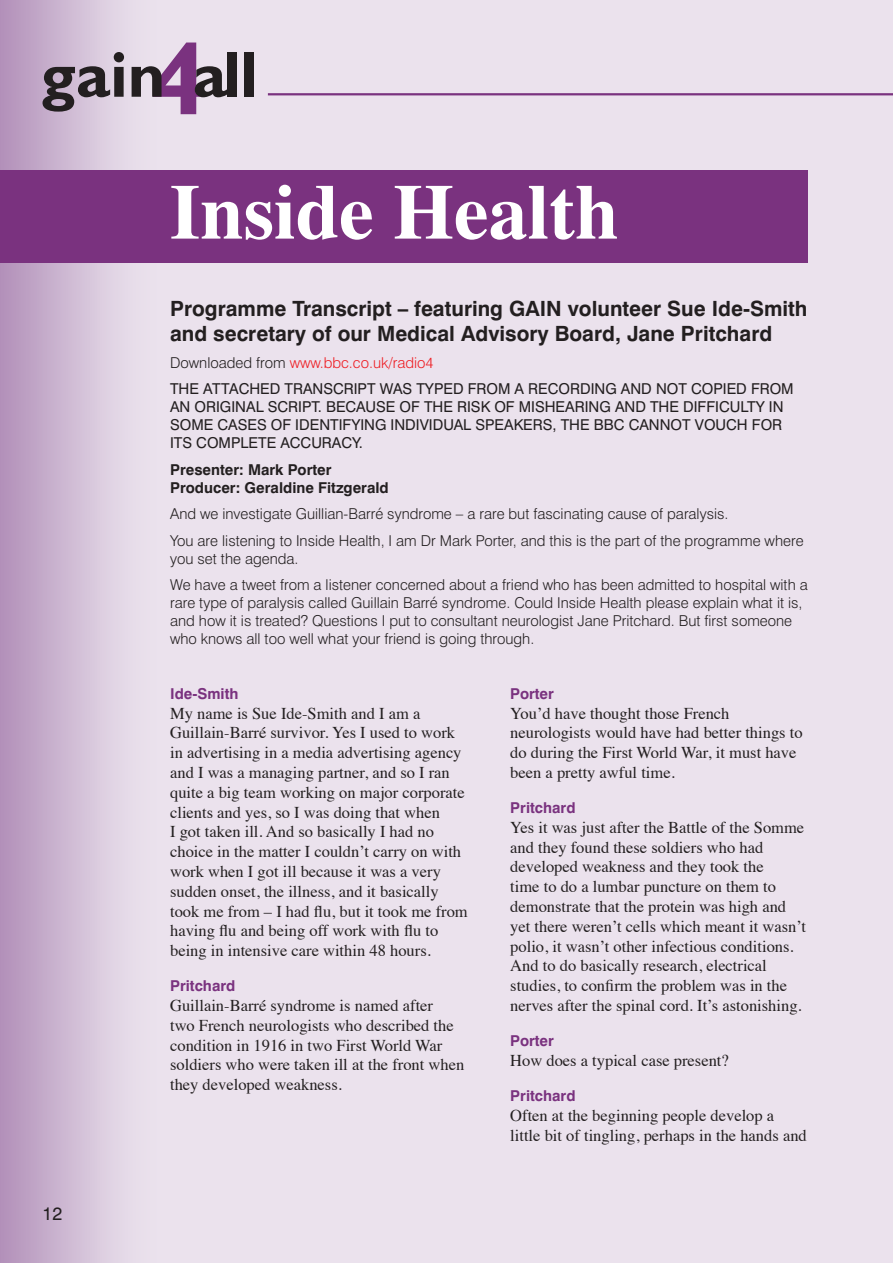
<style>
.page{position:relative;width:893px;height:1263px;background:#ebe2ed}
.page>*{position:absolute;margin:0;border:0;box-sizing:border-box;transform-origin:0 0}
.t1{font:700 78px "Times";color:#fff}
.t2{font:700 21px/25.2px "Swiss 721 BT";color:#231f20}
.t3{font:18px "Swiss 721 BT";color:#231f20}
.t4{font:16.5px/19.8px "Times";color:#231f20}
.t5{font:300 15px/26.5px "Swiss 721 BT";color:#231f20}
.t6{font:15px/18px "Swiss 721 BT";color:#231f20}
.t7{font:700 15px/18px "Swiss 721 BT";color:#231f20}
.t8{font:700 15px "Swiss 721 BT";color:#7a327f}
.s1{font-weight:300}
.s2{font-weight:300;color:#ee1d23}
</style>
<div class="page">
<div style="left:0;top:0;width:170px;height:1263px;background:linear-gradient(to right,#b594bb,#f2edf4)"></div>
<div style="left:0;top:170px;width:808px;height:93px;background:#7a327f"></div>
<svg style="left:43px;top:52px;width:81px;height:60px;background:#908391"></svg>
<div style="left:227px;top:53px;width:10px;height:44px;background:#231f20"></div>
<div style="left:245px;top:53px;width:9px;height:44px;background:#231f20"></div>
<svg style="left:132px;top:43px;width:95px;height:71px"></svg>
<hr style="left:268px;top:93px;width:625px;height:2px;background:#7a327f">
<p class="t3" style="left:43px;top:1203px;width:21px">12</p>
<h1 class="t1" style="left:170px;top:138px;width:450px">Inside Health</h1>
<p class="t2" style="left:170px;top:296px;width:639px">Programme Transcript – featuring GAIN volunteer Sue Ide-Smith and secretary of our Medical Advisory Board, Jane Pritchard</p>
<p class="t6" style="left:170px;top:349px;width:625px;line-height:26.5px"><span class="s1">Downloaded from</span> <span class="s2">www.bbc.co.uk/radio4<br></span>THE ATTACHED TRANSCRIPT WAS TYPED FROM A RECORDING AND NOT COPIED FROM</p>
<p class="t6" style="left:170px;top:398px;width:615px;text-align:justify">AN ORIGINAL SCRIPT. BECAUSE OF THE RISK OF MISHEARING AND THE DIFFICULTY IN SOME CASES OF IDENTIFYING INDIVIDUAL SPEAKERS, THE BBC CANNOT VOUCH FOR ITS COMPLETE ACCURACY.</p>
<p class="t7" style="left:170px;top:460px;width:220px">Presenter: Mark Porter<br>Producer: Geraldine Fitzgerald</p>
<p class="t5" style="left:170px;top:501px;width:635px">And we investigate Guillian-Barré syndrome – a rare but fascinating cause of paralysis.<br>You are listening to Inside Health, I am Dr Mark Porter, and this is the part of the programme where</p>
<p class="t5" style="left:170px;top:545px;width:639px">you set the agenda.<br>We have a tweet from a listener concerned about a friend who has been admitted to hospital with a</p>
<p class="t5" style="left:170px;top:594px;width:634px;line-height:18px">rare type of paralysis called Guillain Barré syndrome. Could Inside Health please explain what it is, and how it is treated? Questions I put to consultant neurologist Jane Pritchard. But first someone who knows all too well what your friend is going through.</p>
<p class="t8" style="left:170px;top:684px;width:70px">Ide-Smith</p>
<p class="t4" style="left:170px;top:702px;width:299px">My name is Sue Ide-Smith and I am a Guillain-Barré survivor. Yes I used to work in advertising in a media advertising agency and I was a managing partner, and so I ran quite a big team working on major corporate clients and yes, so I was doing that when<br>I got taken ill. And so basically I had no choice in the matter I couldn’t carry on with work when I got ill because it was a very sudden onset, the illness, and it basically took me from – I had flu, but it took me from having flu and being off work with flu to being in intensive care within 48 hours.</p>
<p class="t8" style="left:170px;top:977px;width:67px">Pritchard</p>
<p class="t4" style="left:170px;top:994px;width:296px">Guillain-Barré syndrome is named after<br>two French neurologists who described the condition in 1916 in two First World War soldiers who were taken ill at the front when they developed weakness.</p>
<p class="t8" style="left:510px;top:684px;width:45px">Porter</p>
<p class="t4" style="left:510px;top:702px;width:294px">You’d have thought those French neurologists would have had better things to do during the First World War, it must have been a pretty awful time.</p>
<p class="t8" style="left:510px;top:798px;width:67px">Pritchard</p>
<p class="t4" style="left:510px;top:816px;width:297px">Yes it was just after the Battle of the Somme and they found these soldiers who had developed weakness and they took the<br>time to do a lumbar puncture on them to demonstrate that the protein was high and yet there weren’t cells which meant it wasn’t polio, it wasn’t other infectious conditions.<br>And to do basically research, electrical studies, to confirm the problem was in the nerves after the spinal cord. It’s astonishing.</p>
<p class="t8" style="left:510px;top:1031px;width:45px">Porter</p>
<p class="t4" style="left:510px;top:1049px;width:220px">How does a typical case present?</p>
<p class="t8" style="left:510px;top:1086px;width:67px">Pritchard</p>
<p class="t4" style="left:510px;top:1104px;width:298px">Often at the beginning people develop a little bit of tingling, perhaps in the hands and</p>
</div>
